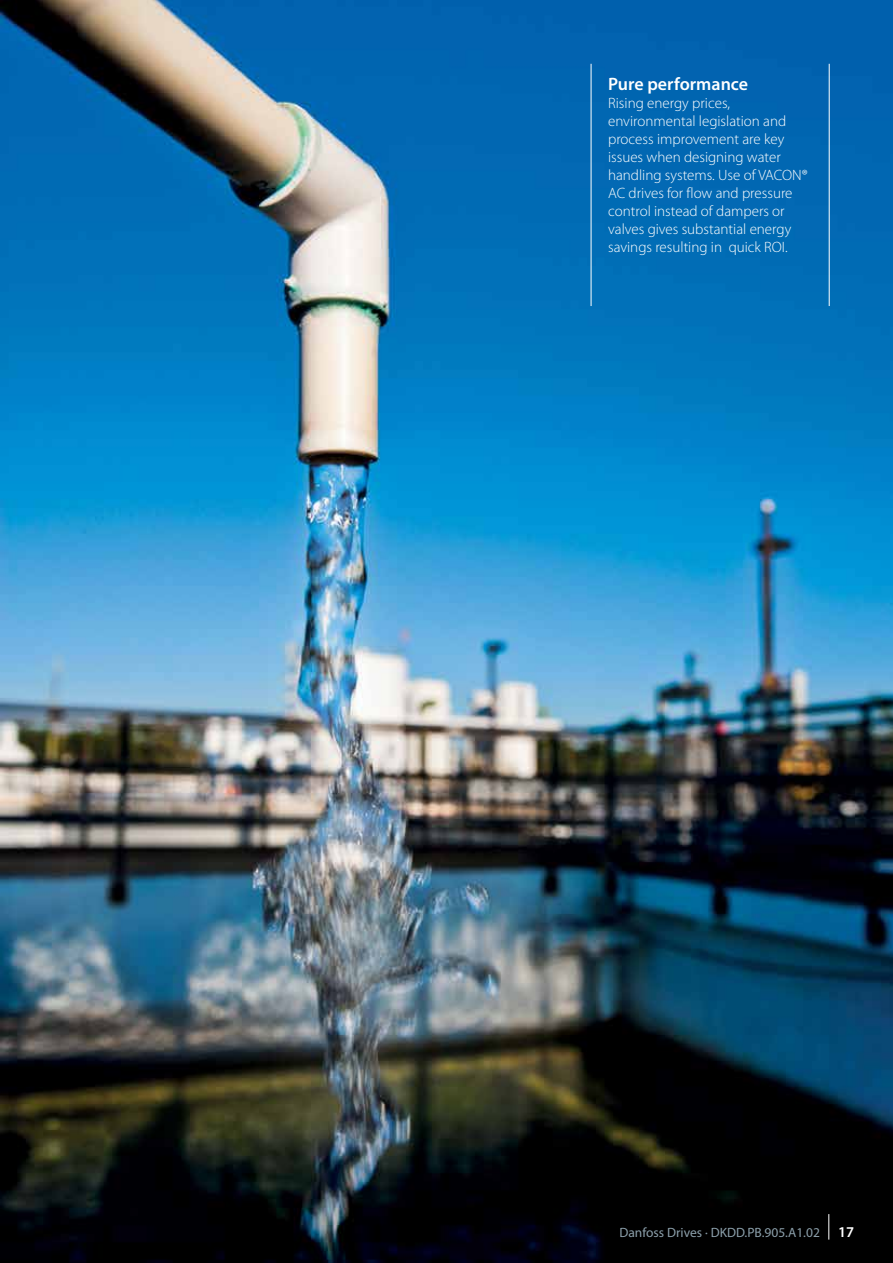
<style>
.page{position:relative;width:893px;height:1263px;background:#fff}
.page>*{position:absolute;margin:0;border:0;box-sizing:border-box;transform-origin:0 0}
.t1{font:600 18px "Myriad Pro";color:#fff}
.t2{font:300 15px/18px "Myriad Pro";color:#fff}
.t3{font:13.5px "Myriad Pro";color:#8b9faa}
.s1{font-weight:600;font-size:15px;color:#fff}
</style>
<div class="page">
<img style="left:0;top:0;width:893px;height:1263px">
<hr style="left:591px;top:64px;width:1px;height:242px;background:#fff">
<hr style="left:829px;top:64px;width:1px;height:242px;background:#fff">
<svg style="left:828px;top:1214px;width:1px;height:25px"></svg>
<p class="t1" style="left:608px;top:74px;width:142px">Pure performance</p>
<p class="t2" style="left:608px;top:94px;width:201px">Rising energy prices, environmental legislation and process improvement are key issues when designing water handling systems. Use of VACON®<br>AC drives for flow and pressure control instead of dampers or valves gives substantial energy savings resulting in quick ROI.</p>
<p class="t3" style="left:619px;top:1225px;width:236px">Danfoss Drives · DKDD.PB.905.A1.02 <span class="s1">17</span></p>
</div>
